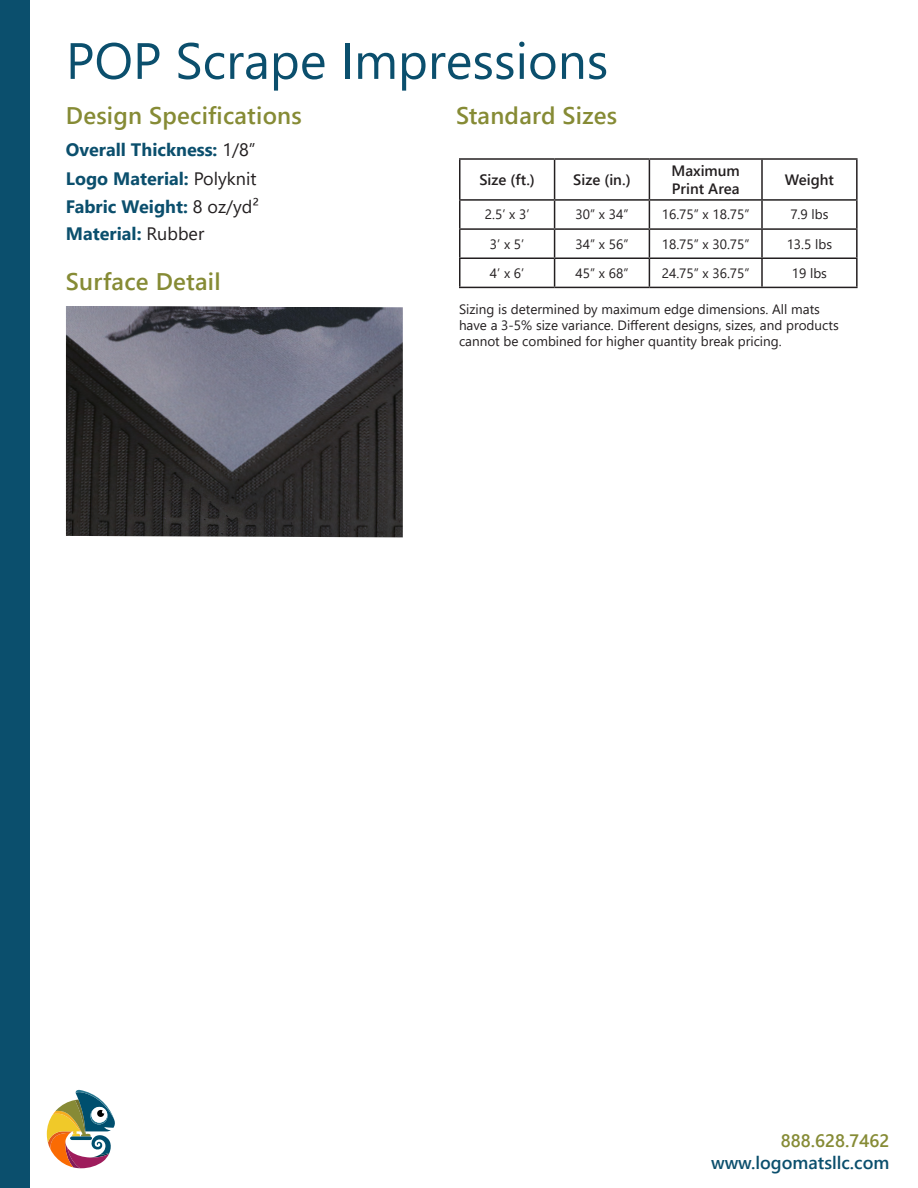
<style>
.page{position:relative;width:918px;height:1188px;background:#fff}
.page>*{position:absolute;margin:0;border:0;box-sizing:border-box;transform-origin:0 0}
.t1{font:51px "Segoe UI";color:#0b4f6d}
.Headers{font:600 24px "Segoe UI";letter-spacing:.01em;color:#868b35}
.t2{font:700 18px "Segoe UI";color:#0b4f6d}
.t3{font:600 18px "Segoe UI";color:#0b4f6d}
.t4{font:600 18px "Segoe UI";color:#868b35}
.t5{font:600 15px/18px "Segoe UI";color:#231f20}
.t6{font:13.5px/16.2px "Segoe UI";color:#231f20}
.s1{font-weight:400;color:#231f20}
</style>
<div class="page">
<div style="left:0;top:0;width:29px;height:1188px;background:#0b4f6d"></div>
<img style="left:66px;top:306px;width:337px;height:231px">
<hr style="left:459px;top:158px;width:96px;height:2px;background:#231f20">
<hr style="left:459px;top:160px;width:1px;height:39px;background:#231f20">
<hr style="left:555px;top:158px;width:94px;height:2px;background:#231f20">
<hr style="left:554px;top:160px;width:1px;height:39px;background:#231f20">
<hr style="left:649px;top:158px;width:113px;height:2px;background:#231f20">
<hr style="left:649px;top:160px;width:1px;height:39px;background:#231f20">
<hr style="left:762px;top:158px;width:96px;height:2px;background:#231f20">
<hr style="left:761px;top:160px;width:2px;height:39px;background:#231f20">
<hr style="left:856px;top:160px;width:2px;height:39px;background:#231f20">
<hr style="left:459px;top:199px;width:96px;height:2px;background:#231f20">
<hr style="left:555px;top:199px;width:94px;height:2px;background:#231f20">
<hr style="left:649px;top:199px;width:113px;height:2px;background:#231f20">
<hr style="left:762px;top:199px;width:96px;height:2px;background:#231f20">
<hr style="left:761px;top:201px;width:2px;height:27px;background:#231f20">
<hr style="left:856px;top:201px;width:2px;height:27px;background:#231f20">
<hr style="left:459px;top:228px;width:96px;height:2px;background:#231f20">
<hr style="left:555px;top:228px;width:94px;height:2px;background:#231f20">
<hr style="left:649px;top:228px;width:113px;height:2px;background:#231f20">
<hr style="left:762px;top:228px;width:96px;height:2px;background:#231f20">
<hr style="left:761px;top:230px;width:2px;height:27px;background:#231f20">
<hr style="left:856px;top:230px;width:2px;height:27px;background:#231f20">
<hr style="left:459px;top:257px;width:96px;height:2px;background:#231f20">
<svg style="left:459px;top:201px;width:1px;height:86px"></svg>
<hr style="left:555px;top:257px;width:94px;height:2px;background:#231f20">
<svg style="left:554px;top:201px;width:1px;height:86px"></svg>
<hr style="left:649px;top:257px;width:113px;height:2px;background:#231f20">
<svg style="left:649px;top:201px;width:1px;height:86px"></svg>
<hr style="left:762px;top:257px;width:96px;height:2px;background:#231f20">
<hr style="left:761px;top:259px;width:2px;height:28px;background:#231f20">
<hr style="left:856px;top:259px;width:2px;height:28px;background:#231f20">
<hr style="left:459px;top:287px;width:96px;height:1px;background:#231f20">
<hr style="left:555px;top:287px;width:94px;height:1px;background:#231f20">
<hr style="left:649px;top:287px;width:113px;height:1px;background:#231f20">
<hr style="left:762px;top:287px;width:96px;height:1px;background:#231f20">
<svg style="left:47px;top:1090px;width:68px;height:79px"></svg>
<p class="t1" style="left:66px;top:13px;width:544px">POP Scrape Impressions</p>
<p class="Headers" style="left:66px;top:93px;width:237px">Design Specifications</p>
<p class="Headers" style="left:456px;top:93px;width:162px">Standard Sizes</p>
<p class="t2" style="left:66px;top:133px;width:191px">Overall Thickness: <span class="s1">1/8”</span></p>
<p class="t2" style="left:66px;top:161px;width:192px">Logo Material: <span class="s1">Polyknit</span></p>
<p class="t2" style="left:66px;top:189px;width:195px">Fabric Weight: <span class="s1">8 oz/yd²</span></p>
<p class="t2" style="left:66px;top:217px;width:140px">Material: <span class="s1">Rubber</span></p>
<p class="Headers" style="left:66px;top:259px;width:156px">Surface Detail</p>
<p class="t5" style="left:479px;top:169px;width:57px">Size (ft.)</p>
<p class="t5" style="left:573px;top:169px;width:59px">Size (in.)</p>
<p class="t5" style="left:671px;top:160px;width:70px">Maximum<br>Print Area</p>
<p class="t5" style="left:785px;top:169px;width:51px">Weight</p>
<p class="t6" style="left:485px;top:205px;width:46px">2.5’ x 3’</p>
<p class="t6" style="left:576px;top:205px;width:54px">30” x 34”</p>
<p class="t6" style="left:662px;top:205px;width:89px">16.75” x 18.75”</p>
<p class="t6" style="left:790px;top:205px;width:40px">7.9 lbs</p>
<p class="t6" style="left:490px;top:234px;width:36px">3’ x 5’</p>
<p class="t6" style="left:576px;top:234px;width:54px">34” x 56”</p>
<p class="t6" style="left:662px;top:234px;width:89px">18.75” x 30.75”</p>
<p class="t6" style="left:787px;top:234px;width:47px">13.5 lbs</p>
<p class="t6" style="left:490px;top:264px;width:36px">4’ x 6’</p>
<p class="t6" style="left:576px;top:264px;width:54px">45” x 68”</p>
<p class="t6" style="left:662px;top:264px;width:89px">24.75” x 36.75”</p>
<p class="t6" style="left:792px;top:264px;width:37px">19 lbs</p>
<p class="t6" style="left:459px;top:300px;width:381px">Sizing is determined by maximum edge dimensions. All mats have a 3-5% size variance. Different designs, sizes, and products cannot be combined for higher quantity break pricing.</p>
<p class="t4" style="left:781px;top:1124px;width:110px">888.628.7462</p>
<p class="t3" style="left:711px;top:1146px;width:180px">www.logomatsllc.com</p>
</div>
